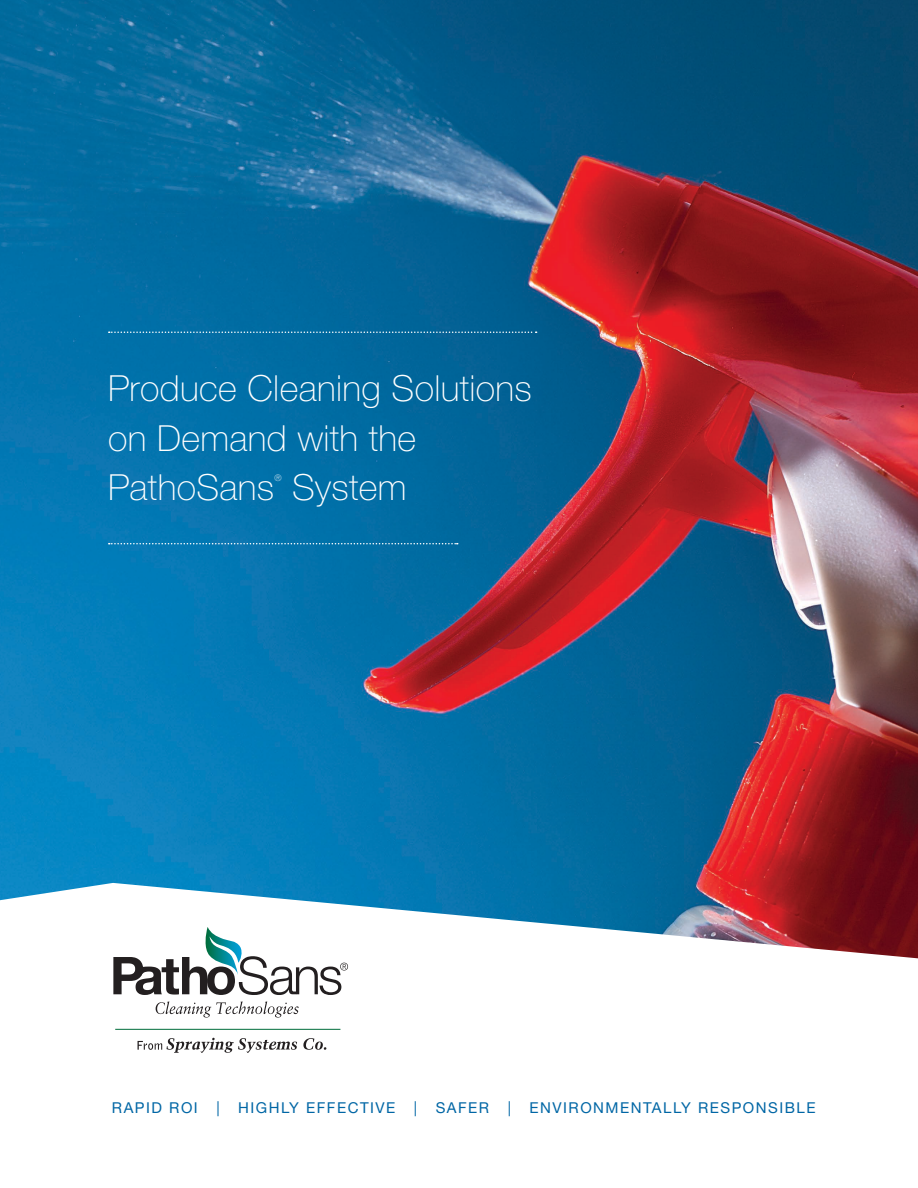
<style>
.page{position:relative;width:918px;height:1188px;background:#fff}
.page>*{position:absolute;margin:0;border:0;box-sizing:border-box;transform-origin:0 0}
.t1{font:100 36px/49.5px "Helvetica Neue LT Std";letter-spacing:.01em;color:#fff}
.t2{font:15px "Helvetica Neue LT Std";letter-spacing:.1em;color:#0066a5}
.t3{font:100 9px "Helvetica Neue LT Std";color:#fff}
</style>
<div class="page">
<img style="left:0;top:0;width:918px;height:883px">
<svg style="left:0;top:883px;width:918px;height:167px"></svg>
<svg style="left:113px;top:927px;width:235px;height:68px"></svg>
<svg style="left:156px;top:1001px;width:143px;height:17px"></svg>
<svg style="left:303px;top:1038px;width:23px;height:12px"></svg>
<svg style="left:138px;top:1038px;width:159px;height:15px"></svg>
<hr style="left:115px;top:1029px;width:225px;height:1px;background:#006d3b">
<svg style="left:109px;top:332px;width:428px;height:1px"></svg>
<svg style="left:109px;top:543px;width:349px;height:1px"></svg>
<p class="t1" style="left:108px;top:364px;width:425px">Produce Cleaning Solutions on Demand with the<br>PathoSans</p>
<p class="t3" style="left:275px;top:472px;width:9px">®</p>
<p class="t1" style="left:292px;top:463px;width:116px">System</p>
<p class="t2" style="left:112px;top:1098px;width:705px">RAPID ROI | HIGHLY EFFECTIVE | SAFER | ENVIRONMENTALLY RESPONSIBLE</p>
</div>
